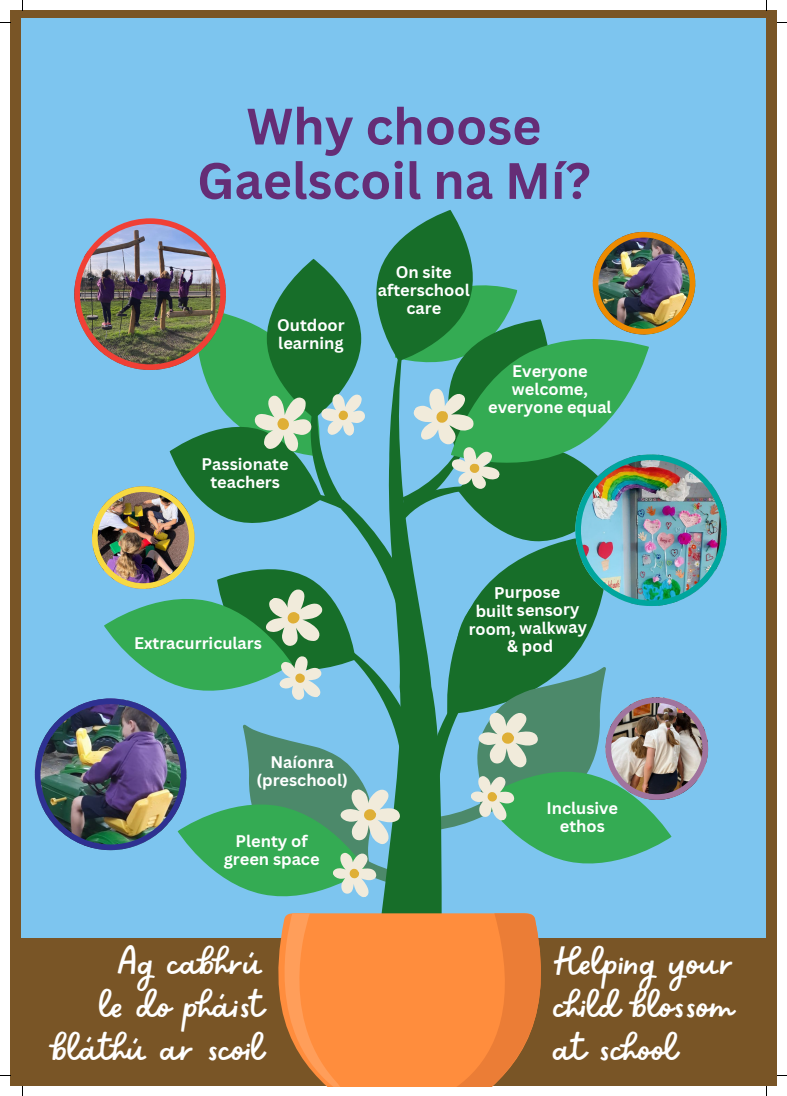
<style>
.page{position:relative;width:787px;height:1096px;background:#fff}
.page>*{position:absolute;margin:0;border:0;box-sizing:border-box;transform-origin:0 0}
.t1{font:700 50px "Canva Sans";color:#652d76}
.t2{font:43.75px/43.1px "Sweet Apricot";color:#fff;text-align:justify}
.t3{font:700 16.38px/18px "Canva Sans";color:#fff;text-align:center}
</style>
<div class="page">
<div style="left:10px;top:10px;width:767px;height:1076px;background:#795526"></div>
<div style="left:22px;top:18px;width:744px;height:919px;background:#7dc5ef"></div>
<div style="left:349px;top:913px;width:52px;height:173px;background:#ff8d3d"></div>
<svg style="left:260px;top:913px;width:89px;height:173px"></svg>
<svg style="left:401px;top:913px;width:157px;height:173px"></svg>
<img style="left:35px;top:210px;width:692px;height:694px">
<p class="t1" style="left:246px;top:91px;width:296px">Why choose</p>
<p class="t1" style="left:197px;top:145px;width:395px">Gaelscoil na Mí?</p>
<p class="t3" style="left:277px;top:316px;width:69px;text-align:left">Outdoor learning</p>
<p class="t3" style="left:202px;top:454px;width:89px">Passionate teachers</p>
<p class="t3" style="left:378px;top:263px;width:93px">On site afterschool care</p>
<p class="t3" style="left:488px;top:362px;width:125px">Everyone welcome, everyone equal</p>
<p class="t3" style="left:134px;top:634px;width:129px">Extracurriculars</p>
<p class="t3" style="left:494px;top:583px;width:68px;rotate:-1deg">Purpose</p>
<p class="t3" style="left:468px;top:601px;width:120px;rotate:-1deg">built sensory room, walkway</p>
<p class="t3" style="left:507px;top:637px;width:48px;rotate:-1deg">&amp; pod</p>
<p class="t3" style="left:256px;top:752px;width:93px">Naíonra (preschool)</p>
<p class="t3" style="left:224px;top:831px;width:97px">Plenty of green space</p>
<p class="t2" style="left:118px;top:937px;width:148px">Ag cabhrú</p>
<p class="t2" style="left:101px;top:980px;width:166px">le do pháist</p>
<p class="t2" style="left:54px;top:1023px;width:212px">bláthú ar scoil</p>
<p class="t3" style="left:546px;top:798px;width:73px">Inclusive ethos</p>
<p class="t2" style="left:554px;top:937px;width:182px">Helping your child blossom at school</p>
</div>
